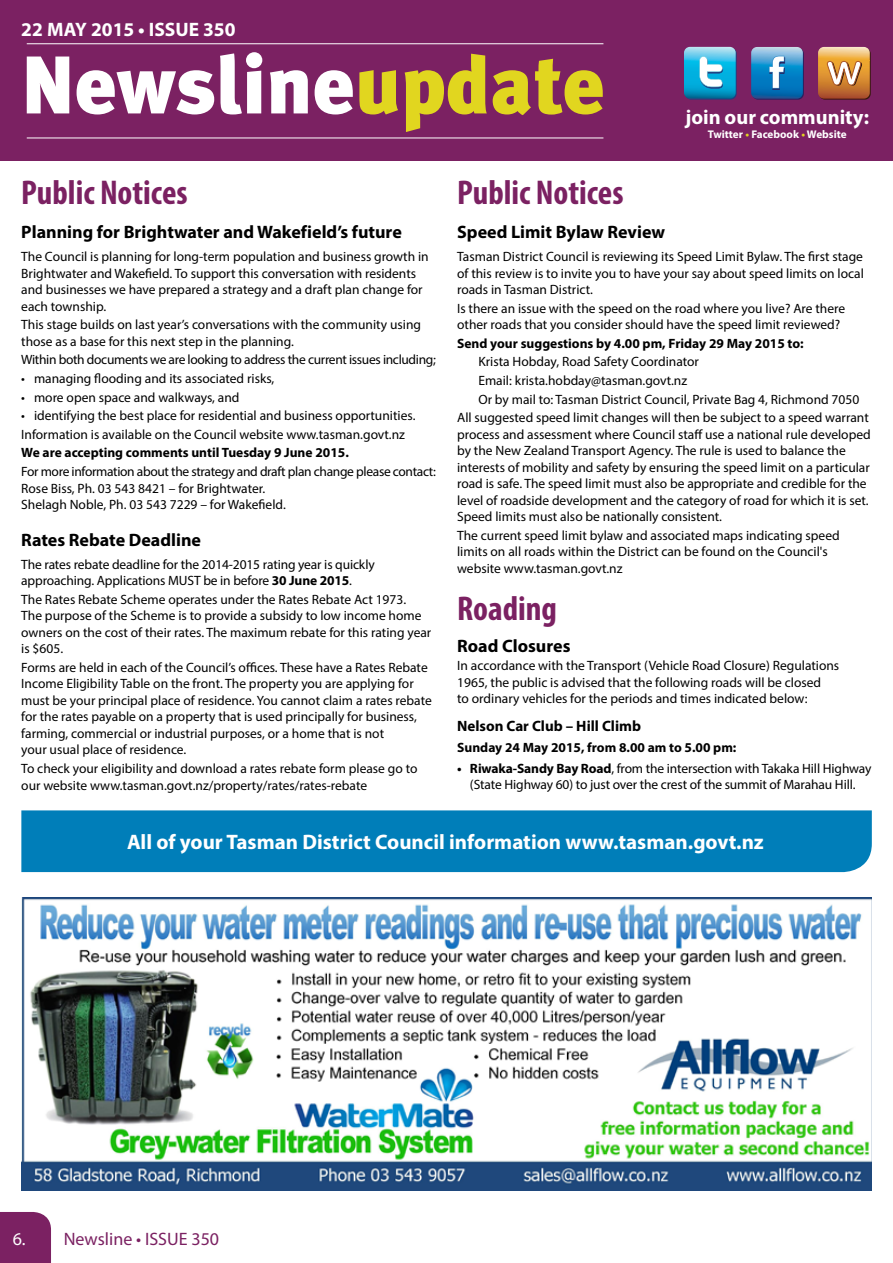
<style>
.page{position:relative;width:893px;height:1263px;background:#fff}
.page>*{position:absolute;margin:0;border:0;box-sizing:border-box;transform-origin:0 0}
.t1{font:900 81.6px "Meta Plus";color:#fff}
.t2{font:700 condensed 34.5px "Myriad Pro";color:#7b2162}
.t3{font:700 21px "Myriad Pro";color:#fff}
.t4{font:700 20.4px "Myriad Pro";color:#fff}
.t5{font:700 19.5px "Myriad Pro";color:#fff}
.t6{font:700 18px "Myriad Pro";color:#000}
.t7{font:18px "Myriad Pro";color:#7b2162}
.t8{font:700 15px "Myriad Pro";color:#000}
.t9{font:13.5px/16.5px "Myriad Pro";color:#000}
.t10{font:13.5px/16.5px "Myriad Pro";letter-spacing:-.02em;color:#000}
.t11{font:700 13.5px "Myriad Pro";color:#000}
.t12{font:13.5px "Myriad Pro";letter-spacing:-.025em;color:#000}
.t13{font:700 11.1px "Myriad Pro";color:#fff}
.s1{color:#e1d61f}
.s2{font-weight:700}
.s3{color:#fff}
</style>
<div class="page">
<div style="left:0;top:1212px;width:51px;height:51px;background:#7b2162"></div>
<img style="left:21px;top:897px;width:851px;height:294px">
<div style="left:0;top:0;width:893px;height:160px;background:#7b2162"></div>
<svg style="left:752px;top:48px;width:52px;height:52px"></svg>
<svg style="left:751px;top:47px;width:52px;height:52px;background:#4193c8"></svg>
<div style="left:685px;top:48px;width:52px;height:52px;background:#473273;border-radius:6px"></div>
<svg style="left:684px;top:47px;width:52px;height:52px;background:#48b7db"></svg>
<div style="left:819px;top:48px;width:52px;height:52px;background:#501b2b;border-radius:6px"></div>
<svg style="left:818px;top:47px;width:52px;height:52px;background:#d39757"></svg>
<hr style="left:27px;top:138px;width:576px;height:1px;background:#fff">
<hr style="left:27px;top:43px;width:576px;height:1px;background:#fff">
<div style="left:21px;top:810px;width:851px;height:62px;background:#007eb9"></div>
<h3 class="t5" style="left:21px;top:17px;width:216px">22 MAY 2015 • ISSUE 350</h3>
<h1 class="t1" style="left:20px;top:37px;width:586px">Newsline<span class="s1">update</span></h1>
<h2 class="t2" style="left:21px;top:171px;width:168px">Public Notices</h2>
<h2 class="t2" style="left:457px;top:171px;width:168px">Public Notices</h2>
<h3 class="t4" style="left:686px;top:103px;width:185px">join our community:</h3>
<p class="t13" style="left:708px;top:127px;width:140px">Twitter <span class="s1">•</span> Facebook <span class="s1">•</span> Website</p>
<h3 class="t6" style="left:21px;top:220px;width:382px">Planning for Brightwater and Wakefield’s future</h3>
<p class="t9" style="left:21px;top:248px;width:409px">The Council is planning for long-term population and business growth in Brightwater and Wakefield. To support this conversation with residents and businesses we have prepared a strategy and a draft plan change for each township.</p>
<p class="t9" style="left:21px;top:316px;width:401px">This stage builds on last year’s conversations with the community using those as a base for this next step in the planning.</p>
<p class="t12" style="left:21px;top:351px;width:416px">Within both documents we are looking to address the current issues including;</p>
<p class="t9" style="left:21px;top:370px;width:255px">• managing flooding and its associated risks,</p>
<p class="t9" style="left:21px;top:389px;width:220px">• more open space and walkways, and</p>
<p class="t9" style="left:21px;top:406px;width:396px;line-height:18.6px">• identifying the best place for residential and business opportunities.<br>Information is available on the Council website www.tasman.govt.nz</p>
<p class="t11" style="left:21px;top:444px;width:329px">We are accepting comments until Tuesday 9 June 2015.</p>
<p class="t10" style="left:21px;top:463px;width:416px">For more information about the strategy and draft plan change please contact:<br>Rose Biss, Ph. 03 543 8421 – for Brightwater.<br>Shelagh Noble, Ph. 03 543 7229 – for Wakefield.</p>
<h3 class="t6" style="left:21px;top:528px;width:181px">Rates Rebate Deadline</h3>
<p class="t9" style="left:21px;top:556px;width:355px">The rates rebate deadline for the 2014-2015 rating year is quickly approaching. Applications MUST be in before <span class="s2">30 June 2015</span>.</p>
<p class="t9" style="left:21px;top:591px;width:412px">The Rates Rebate Scheme operates under the Rates Rebate Act 1973.<br>The purpose of the Scheme is to provide a subsidy to low income home owners on the cost of their rates. The maximum rebate for this rating year is $605.</p>
<p class="t9" style="left:21px;top:659px;width:412px">Forms are held in each of the Council’s offices. These have a Rates Rebate Income Eligibility Table on the front. The property you are applying for must be your principal place of residence. You cannot claim a rates rebate for the rates payable on a property that is used principally for business, farming, commercial or industrial purposes, or a home that is not<br>your usual place of residence.</p>
<p class="t9" style="left:21px;top:760px;width:398px">To check your eligibility and download a rates rebate form please go to our website www.tasman.govt.nz/property/rates/rates-rebate</p>
<h3 class="t6" style="left:457px;top:220px;width:210px">Speed Limit Bylaw Review</h3>
<p class="t9" style="left:457px;top:248px;width:408px;text-align:justify">Tasman District Council is reviewing its Speed Limit Bylaw. The first stage of this review is to invite you to have your say about speed limits on local roads in Tasman District.</p>
<p class="t9" style="left:457px;top:300px;width:390px">Is there an issue with the speed on the road where you live? Are there other roads that you consider should have the speed limit reviewed?</p>
<p class="t11" style="left:457px;top:334px;width:348px">Send your suggestions by 4.00 pm, Friday 29 May 2015 to:</p>
<p class="t9" style="left:478px;top:353px;width:222px">Krista Hobday, Road Safety Coordinator</p>
<p class="t9" style="left:478px;top:372px;width:210px">Email: krista.hobday@tasman.govt.nz</p>
<p class="t9" style="left:478px;top:391px;width:382px">Or by mail to: Tasman District Council, Private Bag 4, Richmond 7050</p>
<p class="t9" style="left:457px;top:409px;width:413px">All suggested speed limit changes will then be subject to a speed warrant</p>
<p class="t9" style="left:457px;top:426px;width:415px">process and assessment where Council staff use a national rule developed by the New Zealand Transport Agency. The rule is used to balance the interests of mobility and safety by ensuring the speed limit on a particular road is safe. The speed limit must also be appropriate and credible for the level of roadside development and the category of road for which it is set.<br>Speed limits must also be nationally consistent.</p>
<p class="t9" style="left:457px;top:527px;width:384px">The current speed limit bylaw and associated maps indicating speed limits on all roads within the District can be found on the Council's website www.tasman.govt.nz</p>
<h2 class="t2" style="left:457px;top:587px;width:101px">Roading</h2>
<h3 class="t6" style="left:457px;top:634px;width:115px">Road Closures</h3>
<p class="t9" style="left:457px;top:657px;width:384px">In accordance with the Transport (Vehicle Road Closure) Regulations<br>1965, the public is advised that the following roads will be closed<br>to ordinary vehicles for the periods and times indicated below:</p>
<p class="t8" style="left:457px;top:716px;width:185px">Nelson Car Club – Hill Climb</p>
<p class="t11" style="left:457px;top:739px;width:281px">Sunday 24 May 2015, from 8.00 am to 5.00 pm:</p>
<p class="t9" style="left:457px;top:760px;width:416px;text-align:center"><span class="s2">• Riwaka-Sandy Bay Road</span>, from the intersection with Takaka Hill Highway (State Highway 60) to just over the crest of the summit of Marahau Hill.</p>
<h3 class="t3" style="left:127px;top:828px;width:638px">All of your Tasman District Council information www.tasman.govt.nz</h3>
<h3 class="t7" style="left:13px;top:1227px;width:208px"><span class="s3">6.</span> Newsline • ISSUE 350</h3>
</div>
